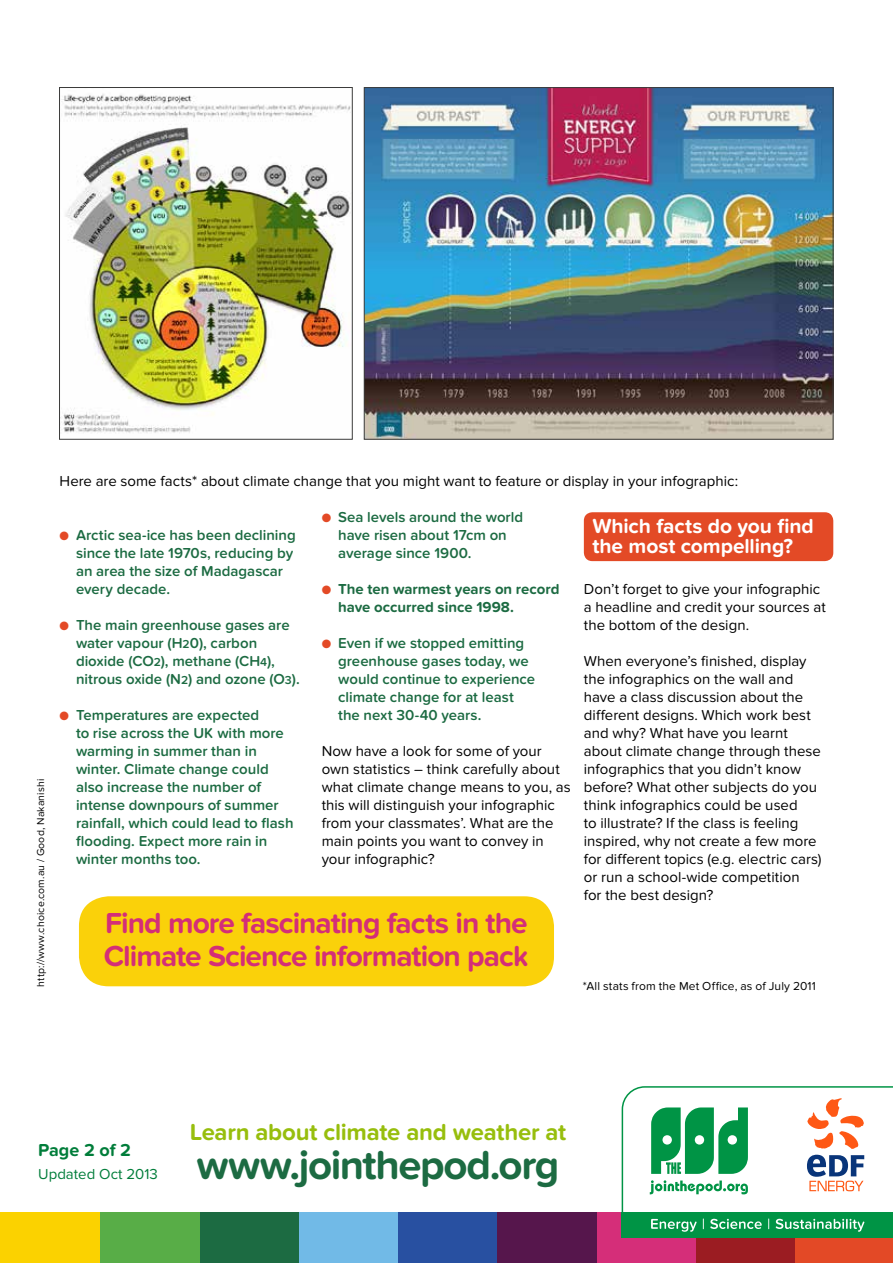
<style>
.page{position:relative;width:893px;height:1263px;background:#fff}
.page>*{position:absolute;margin:0;border:0;box-sizing:border-box;transform-origin:0 0}
.t1{font:700 42px "Proxima Nova Soft";letter-spacing:-.035em;color:#1c6b42}
.t2{font:700 30px/33px "Proxima Nova Soft";letter-spacing:-.035em;color:#d42e78}
.t3{font:700 24px "Proxima Nova Soft";letter-spacing:-.015em;color:#97be0d}
.t4{font:700 21px/19.5px "Proxima Nova Soft";letter-spacing:-.005em;color:#fff}
.t5{font:700 18px "Proxima Nova Soft";color:#007d3a}
.t6{font:15px/18px "Proxima Nova Soft";color:#000}
.t7{font:600 15px/18px "Proxima Nova Soft";color:#1c6b42}
.t8{font:700 15px/18px "Proxima Nova Soft";letter-spacing:-.005em;color:#1c6b42}
.t9{font:15px "Proxima Nova Soft";color:#007d3a}
.t10{font:12px "Proxima Nova Soft";letter-spacing:.01em;color:#000}
.t11{font:10.5px "Proxima Nova Soft";letter-spacing:.015em;color:#000}
.s1{color:#e34a26}
.s2{font-size:12px}
</style>
<div class="page">
<div style="left:79px;top:896px;width:475px;height:90px;background:#fad10a;border-radius:30px"></div>
<div style="left:794px;top:1212px;width:99px;height:51px;background:#e34926"></div>
<div style="left:695px;top:1212px;width:99px;height:51px;background:#9b1c22"></div>
<div style="left:596px;top:1212px;width:99px;height:51px;background:#d52e79"></div>
<div style="left:497px;top:1212px;width:99px;height:51px;background:#56164c"></div>
<div style="left:398px;top:1212px;width:99px;height:51px;background:#2850a1"></div>
<div style="left:298px;top:1212px;width:100px;height:51px;background:#71bae7"></div>
<div style="left:199px;top:1212px;width:99px;height:51px;background:#1c6b42"></div>
<div style="left:100px;top:1212px;width:99px;height:51px;background:#58ad47"></div>
<div style="left:1px;top:1212px;width:99px;height:51px;background:#fbd200"></div>
<svg style="left:622px;top:1086px;width:271px;height:152px"></svg>
<div style="left:584px;top:512px;width:249px;height:49px;background:#e34a26;border-radius:9px"></div>
<img style="left:366px;top:89px;width:465px;height:348px">
<img style="left:61px;top:94px;width:289px;height:339px">
<div style="left:59px;top:87px;width:293px;height:352px;border:1px solid #3c3c3b"></div>
<p class="t11" style="left:35px;top:986px;width:209px;rotate:-90deg">http://www.choice.com.au / Good, Nakanishi</p>
<p class="t6" style="left:60px;top:472px;width:680px">Here are some facts* about climate change that you might want to feature or display in your infographic:</p>
<p class="t7" style="left:76px;top:526px;width:221px;text-indent:-16px"><span class="s1">●</span> Arctic sea-ice has been declining since the late 1970s, reducing by an area the size of Madagascar every decade.</p>
<p class="t7" style="left:76px;top:616px;width:225px;text-indent:-16px"><span class="s1">●</span> The main greenhouse gases are water vapour (H<span class="s2">2</span>0), carbon dioxide (CO<span class="s2">2</span>), methane (CH<span class="s2">4</span>), nitrous oxide (N<span class="s2">2</span>) and ozone (O<span class="s2">3</span>).</p>
<p class="t7" style="left:76px;top:706px;width:219px;text-indent:-16px"><span class="s1">●</span> Temperatures are expected<br>to rise across the UK with more warming in summer than in winter. Climate change could also increase the number of intense downpours of summer rainfall, which could lead to flash flooding. Expect more rain in winter months too.</p>
<p class="t7" style="left:338px;top:508px;width:187px;text-indent:-16px"><span class="s1">●</span> Sea levels around the world have risen about 17cm on average since 1900.</p>
<p class="t8" style="left:338px;top:580px;width:223px;text-indent:-16px"><span class="s1">●</span> The ten warmest years on record have occurred since 1998.</p>
<p class="t7" style="left:338px;top:634px;width:199px;text-indent:-16px"><span class="s1">●</span> Even if we stopped emitting greenhouse gases today, we would continue to experience climate change for at least the next 30-40 years.</p>
<p class="t6" style="left:322px;top:742px;width:251px">Now have a look for some of your own statistics – think carefully about what climate change means to you, as this will distinguish your infographic from your classmates’. What are the main points you want to convey in your infographic?</p>
<h2 class="t2" style="left:104px;top:907px;width:427px">Find more fascinating facts in the<br>Climate Science information pack</h2>
<h3 class="t4" style="left:592px;top:517px;width:223px">Which facts do you find the most compelling?</h3>
<p class="t6" style="left:584px;top:580px;width:243px">Don’t forget to give your infographic a headline and credit your sources at the bottom of the design.</p>
<p class="t6" style="left:584px;top:652px;width:239px">When everyone’s finished, display the infographics on the wall and have a class discussion about the different designs. Which work best and why? What have you learnt about climate change through these infographics that you didn’t know before? What other subjects do you think infographics could be used<br>to illustrate? If the class is feeling inspired, why not create a few more for different topics (e.g. electric cars) or run a school-wide competition<br>for the best design?</p>
<p class="t10" style="left:583px;top:979px;width:234px">*All stats from the Met Office, as of July 2011</p>
<p class="t5" style="left:38px;top:1139px;width:94px">Page 2 of 2</p>
<p class="t9" style="left:38px;top:1166px;width:121px">Updated Oct 2013</p>
<h3 class="t3" style="left:190px;top:1118px;width:378px">Learn about climate and weather at</h3>
<h1 class="t1" style="left:197px;top:1141px;width:364px">www.jointhepod.org</h1>
</div>
